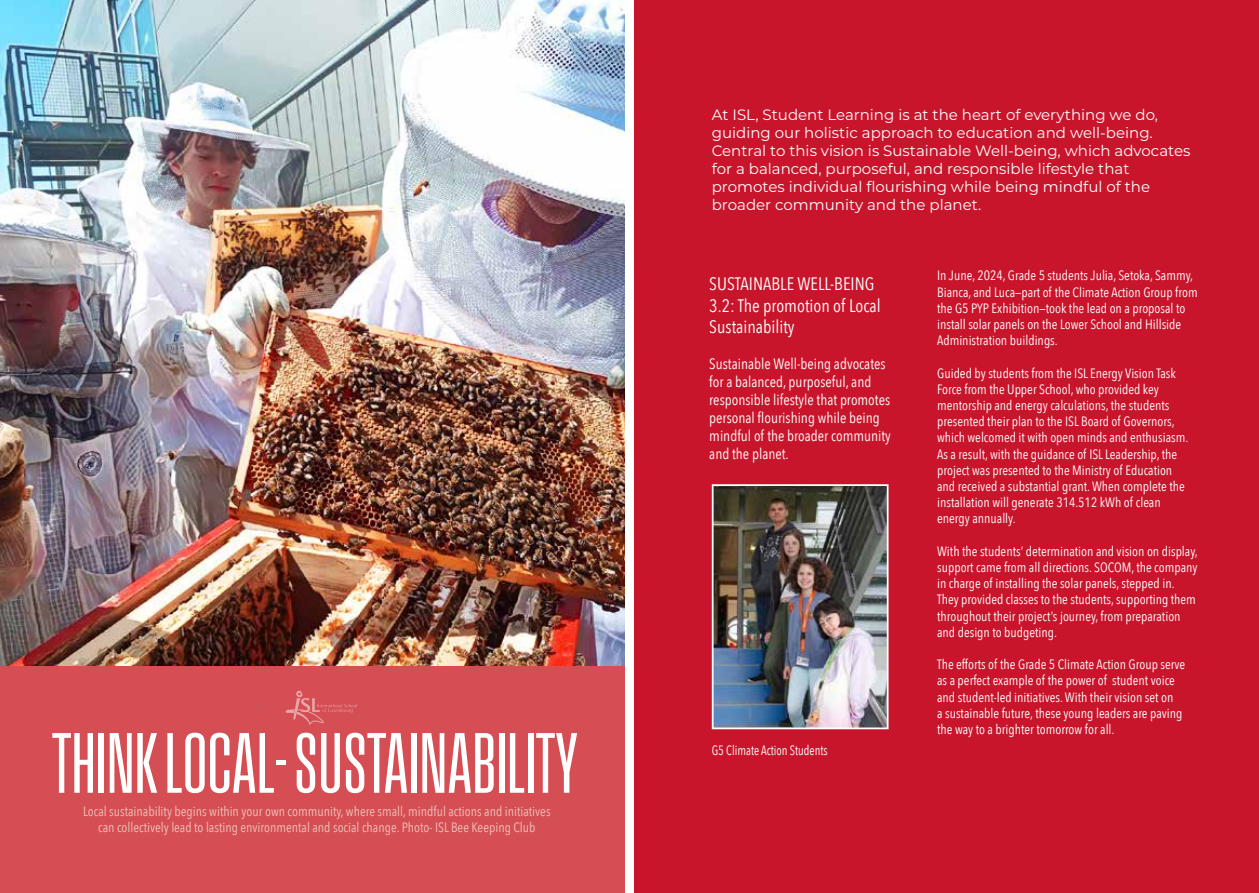
<style>
.page{position:relative;width:1259px;height:893px;background:#fff}
.page>*{position:absolute;margin:0;border:0;box-sizing:border-box;transform-origin:0 0}
.t1{font:90px "Field Gothic No.23 Med XX Cond";color:#fff}
.t2{font:18px/21.6px "Avenir Next Condensed";color:#fff}
.t3{font:15px/18px "Montserrat";color:#fff}
.t4{font:15px/18px "Avenir Next Condensed";color:#fff}
.t5{font:13.5px/16.2px "Avenir Next Condensed";color:#fff}
.t6{font:13.5px/16.2px "Avenir Next Condensed";color:#efc2bb;text-align:center}
.t7{font:13.5px "Avenir Next Condensed";color:#fff;scale:.9 1}
</style>
<div class="page">
<img style="left:0;top:0;width:625px;height:666px">
<div style="left:0;top:666px;width:678px;height:227px;background:#d44e53"></div>
<svg style="left:286px;top:691px;width:71px;height:33px"></svg>
<div style="left:629px;top:0;width:630px;height:893px;background:#c9152c"></div>
<img style="left:715px;top:487px;width:170px;height:239px">
<div style="left:712px;top:484px;width:176px;height:245px;border:2px solid #fff"></div>
<div style="left:625px;top:0;width:9px;height:893px;background:#fff"></div>
<h1 class="t1" style="left:52px;top:721px;width:528px">THINK LOCAL- SUSTAINABILITY</h1>
<p class="t6" style="left:83px;top:803px;width:469px">Local sustainability begins within your own community, where small, mindful actions and initiatives can collectively lead to lasting environmental and social change. Photo- ISL Bee Keeping Club</p>
<p class="t3" style="left:712px;top:105px;width:480px">At ISL, Student Learning is at the heart of everything we do, guiding our holistic approach to education and well-being.<br>Central to this vision is Sustainable Well-being, which advocates for a balanced, purposeful, and responsible lifestyle that promotes individual flourishing while being mindful of the broader community and the planet.</p>
<h2 class="t2" style="left:709px;top:272px;width:173px">SUSTAINABLE WELL-BEING<br>3.2: The promotion of Local<br>Sustainability</h2>
<p class="t4" style="left:709px;top:354px;width:183px">Sustainable Well-being advocates for a balanced, purposeful, and responsible lifestyle that promotes personal flourishing while being mindful of the broader community and the planet.</p>
<p class="t7" style="left:712px;top:739px;width:130px">G5 Climate Action Students</p>
<p class="t5" style="left:937px;top:267px;width:262px">In June, 2024, Grade 5 students Julia, Setoka, Sammy, Bianca, and Luca—part of the Climate Action Group from the G5 PYP Exhibition—took the lead on a proposal to install solar panels on the Lower School and Hillside Administration buildings.</p>
<p class="t5" style="left:937px;top:364px;width:253px">Guided by students from the ISL Energy Vision Task Force from the Upper School, who provided key mentorship and energy calculations, the students presented their plan to the ISL Board of Governors, which welcomed it with open minds and enthusiasm.<br>As a result, with the guidance of ISL Leadership, the project was presented to the Ministry of Education and received a substantial grant. When complete the installation will generate 314.512 kWh of clean energy annually.</p>
<p class="t5" style="left:937px;top:542px;width:262px">With the students’ determination and vision on display, support came from all directions. SOCOM, the company in charge of installing the solar panels, stepped in.<br>They provided classes to the students, supporting them throughout their project’s journey, from preparation and design to budgeting.</p>
<p class="t5" style="left:937px;top:656px;width:250px">The efforts of the Grade 5 Climate Action Group serve as a perfect example of the power of student voice and student-led initiatives. With their vision set on<br>a sustainable future, these young leaders are paving the way to a brighter tomorrow for all.</p>
</div>
